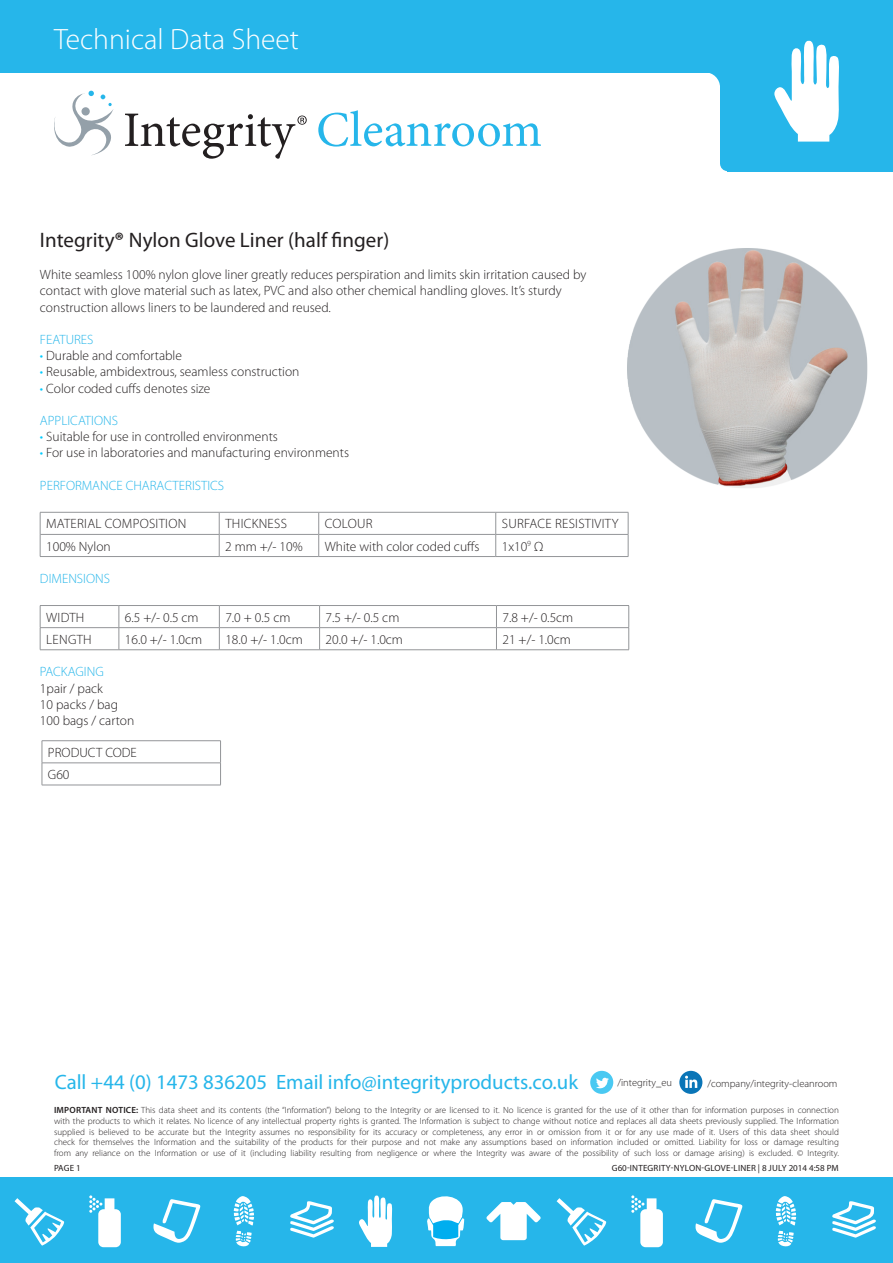
<style>
.page{position:relative;width:893px;height:1263px;background:#fff}
.page>*{position:absolute;margin:0;border:0;box-sizing:border-box;transform-origin:0 0}
.t1{font:300 29.55px "Myriad Pro";color:#fff}
.Heading_1{font:21px "Myriad Pro";color:#231f20}
.t2{font:20.85px "Myriad Pro";color:#26b6ea}
.Heading_1-2{font:300 13.5px/16.2px "Myriad Pro";color:#231f20}
.Heading_1-3{font:300 13.5px "Myriad Pro";color:#26b6ea}
.Heading_1-4{font:300 13.5px "Myriad Pro";letter-spacing:.02em;color:#231f20}
.t3{font:300 10.5px "Myriad Pro";color:#231f20}
.t4{font:300 9px/10.8px "Myriad Pro";color:#231f20;text-align:justify}
.t5{font:9px "Myriad Pro";letter-spacing:.02em;color:#231f20}
.s1{font-weight:700}
.s2{color:#0cf}
.s3{color:#26b6ea}
.s4{font-weight:600}
</style>
<div class="page">
<svg style="left:709px;top:72px;width:11px;height:12px"></svg>
<div style="left:690px;top:72px;width:30px;height:31px;background:#fff;border-radius:50%"></div>
<div style="left:720px;top:0;width:173px;height:163px;background:#26b6ea"></div>
<div style="left:0;top:1178px;width:893px;height:85px;background:#26b6ea"></div>
<svg style="left:776px;top:1196px;width:20px;height:29px"></svg>
<svg style="left:777px;top:1231px;width:17px;height:16px"></svg>
<svg style="left:832px;top:1201px;width:44px;height:37px"></svg>
<svg style="left:696px;top:1199px;width:47px;height:44px"></svg>
<svg style="left:631px;top:1195px;width:32px;height:52px"></svg>
<svg style="left:359px;top:1195px;width:34px;height:52px"></svg>
<svg style="left:557px;top:1198px;width:50px;height:48px"></svg>
<svg style="left:486px;top:1202px;width:55px;height:38px"></svg>
<svg style="left:427px;top:1196px;width:37px;height:50px"></svg>
<svg style="left:234px;top:1196px;width:20px;height:29px"></svg>
<svg style="left:235px;top:1231px;width:17px;height:16px"></svg>
<svg style="left:290px;top:1201px;width:44px;height:37px"></svg>
<svg style="left:153px;top:1199px;width:48px;height:44px"></svg>
<svg style="left:89px;top:1195px;width:32px;height:52px"></svg>
<svg style="left:15px;top:1198px;width:50px;height:48px"></svg>
<svg style="left:54px;top:91px;width:60px;height:64px"></svg>
<svg style="left:125px;top:114px;width:182px;height:45px"></svg>
<svg style="left:318px;top:110px;width:223px;height:37px"></svg>
<svg style="left:679px;top:1071px;width:23px;height:23px"></svg>
<svg style="left:590px;top:1071px;width:23px;height:23px"></svg>
<div style="left:0;top:0;width:761px;height:72px;background:#26b6ea"></div>
<div style="left:720px;top:156px;width:15px;height:15px;background:#26b6ea;border-radius:50%"></div>
<div style="left:727px;top:159px;width:166px;height:12px;background:#26b6ea"></div>
<svg style="left:774px;top:41px;width:65px;height:101px"></svg>
<svg style="left:495px;top:513px;width:1px;height:43px"></svg>
<hr style="left:40px;top:534px;width:179px;height:1px;background:#939598">
<hr style="left:219px;top:534px;width:100px;height:1px;background:#939598">
<svg style="left:219px;top:513px;width:1px;height:43px"></svg>
<hr style="left:319px;top:534px;width:177px;height:1px;background:#939598">
<svg style="left:318px;top:513px;width:1px;height:43px"></svg>
<hr style="left:496px;top:534px;width:132px;height:1px;background:#939598">
<hr style="left:40px;top:512px;width:179px;height:1px;background:#939598">
<hr style="left:219px;top:512px;width:100px;height:1px;background:#939598">
<hr style="left:319px;top:512px;width:177px;height:1px;background:#939598">
<hr style="left:496px;top:512px;width:132px;height:1px;background:#939598">
<svg style="left:40px;top:512px;width:1px;height:44px"></svg>
<svg style="left:628px;top:512px;width:1px;height:44px"></svg>
<hr style="left:40px;top:556px;width:179px;height:1px;background:#939598">
<hr style="left:219px;top:556px;width:100px;height:1px;background:#939598">
<hr style="left:319px;top:556px;width:177px;height:1px;background:#939598">
<hr style="left:496px;top:556px;width:132px;height:1px;background:#939598">
<svg style="left:40px;top:605px;width:589px;height:45px"></svg>
<hr style="left:496px;top:649px;width:133px;height:1px;background:#939598">
<hr style="left:42px;top:740px;width:179px;height:1px;background:#939598">
<hr style="left:42px;top:763px;width:179px;height:1px;background:#939598">
<svg style="left:42px;top:741px;width:1px;height:44px"></svg>
<svg style="left:220px;top:741px;width:1px;height:44px"></svg>
<hr style="left:42px;top:785px;width:179px;height:1px;background:#939598">
<img style="left:627px;top:248px;width:241px;height:240px">
<h1 class="t1" style="left:54px;top:21px;width:246px">Technical Data Sheet</h1>
<p class="Heading_1" style="left:40px;top:227px;width:351px">I ntegrity<span class="s1">®</span> Nylon Glove Liner (half finger)</p>
<p class="Heading_1-2" style="left:40px;top:267px;width:548px">White seamless 100% nylon glove liner greatly reduces perspiration and limits skin irritation caused by</p>
<p class="Heading_1-2" style="left:40px;top:283px;width:523px">contact with glove material such as latex, PVC and also other chemical handling gloves. It’s sturdy</p>
<p class="Heading_1-2" style="left:40px;top:299px;width:292px">construction allows liners to be laundered and reused.</p>
<p class="Heading_1-3" style="left:40px;top:331px;width:55px">FEATURES</p>
<p class="Heading_1-2" style="left:40px;top:348px;width:144px"><span class="s2">•</span> Durable and comfortable</p>
<p class="Heading_1-2" style="left:40px;top:364px;width:261px"><span class="s2">•</span> Reusable, ambidextrous, seamless construction</p>
<p class="Heading_1-2" style="left:40px;top:380px;width:172px"><span class="s2">•</span> Color coded cuffs denotes size</p>
<p class="Heading_1-3" style="left:40px;top:412px;width:80px">APPLICATIONS</p>
<p class="Heading_1-2" style="left:40px;top:429px;width:239px"><span class="s2">•</span> Suitable for use in controlled environments</p>
<p class="Heading_1-2" style="left:40px;top:445px;width:311px"><span class="s2">•</span> For use in laboratories and manufacturing environments</p>
<p class="Heading_1-3" style="left:40px;top:477px;width:186px">PERFORMANCE CHARACTERISTICS</p>
<p class="Heading_1-4" style="left:46px;top:516px;width:142px">MATERIAL COMPOSITION</p>
<p class="Heading_1-4" style="left:225px;top:516px;width:63px">THICKNESS</p>
<p class="Heading_1-2" style="left:325px;top:516px;width:49px">COLOUR</p>
<p class="Heading_1-4" style="left:502px;top:516px;width:118px">SURFACE RESISTIVITY</p>
<p class="Heading_1-2" style="left:46px;top:538px;width:66px">100% Nylon</p>
<p class="Heading_1-2" style="left:225px;top:538px;width:79px">2 mm +/- 10%</p>
<p class="Heading_1-2" style="left:325px;top:538px;width:156px">White with color coded cuffs</p>
<p class="Heading_1-2" style="left:502px;top:538px;width:43px">1x10<sup>9</sup> Ω</p>
<p class="Heading_1-3" style="left:40px;top:570px;width:72px">DIMENSIONS</p>
<p class="Heading_1-2" style="left:46px;top:609px;width:40px">WIDTH</p>
<p class="Heading_1-2" style="left:125px;top:609px;width:75px">6.5 +/- 0.5 cm</p>
<p class="Heading_1-2" style="left:225px;top:609px;width:67px">7.0 + 0.5 cm</p>
<p class="Heading_1-2" style="left:326px;top:609px;width:75px">7.5 +/- 0.5 cm</p>
<p class="Heading_1-2" style="left:502px;top:609px;width:72px">7.8 +/- 0.5cm</p>
<p class="Heading_1-2" style="left:46px;top:631px;width:47px">LENGTH</p>
<p class="Heading_1-2" style="left:125px;top:631px;width:79px">16.0 +/- 1.0cm</p>
<p class="Heading_1-2" style="left:225px;top:631px;width:79px">18.0 +/- 1.0cm</p>
<p class="Heading_1-2" style="left:326px;top:631px;width:79px">20.0 +/- 1.0cm</p>
<p class="Heading_1-2" style="left:502px;top:631px;width:70px">21 +/- 1.0cm</p>
<p class="Heading_1-2" style="left:40px;top:664px;width:65px"><span class="s3">PACKAGING<br></span>1pair / pack</p>
<p class="Heading_1-2" style="left:40px;top:696px;width:80px">10 packs / bag</p>
<p class="Heading_1-2" style="left:40px;top:712px;width:96px">100 bags / carton</p>
<p class="Heading_1-2" style="left:48px;top:744px;width:90px">PRODUCT CODE</p>
<p class="Heading_1-2" style="left:48px;top:766px;width:23px">G60</p>
<h3 class="t2" style="left:55px;top:1069px;width:525px">Call +44 (0) 1473 836205 Email info@integrityproducts.co.uk</h3>
<p class="t3" style="left:617px;top:1076px;width:56px">/integrity_eu</p>
<p class="t3" style="left:707px;top:1077px;width:132px">/company/integrity-cleanroom</p>
<p class="t4" style="left:54px;top:1104px;width:786px"><span class="s4">IMPORTANT NOTICE:</span> This data sheet and its contents (the “Information”) belong to the Integrity or are licensed to it. No licence is granted for the use of it other than for information purposes in connection with the products to which it relates. No licence of any intellectual property rights is granted. The Information is subject to change without notice and replaces all data sheets previously supplied. The Information supplied is believed to be accurate but the Integrity assumes no responsibility for its accuracy or completeness, any error in or omission from it or for any use made of it. Users of this data sheet should check for themselves the Information and the suitability of the products for their purpose and not make any assumptions based on information included or omitted. Liability for loss or damage resulting from any reliance on the Information or use of it (including liability resulting from negligence or where the Integrity was aware of the possibility of such loss or damage arising) is excluded. © Integrity.</p>
<p class="t5" style="left:54px;top:1162px;width:28px">PAGE 1</p>
<p class="t5" style="left:612px;top:1162px;width:229px">G60-integrity-nylon-glove-liner | 8 July 2014 4:58 PM</p>
</div>
